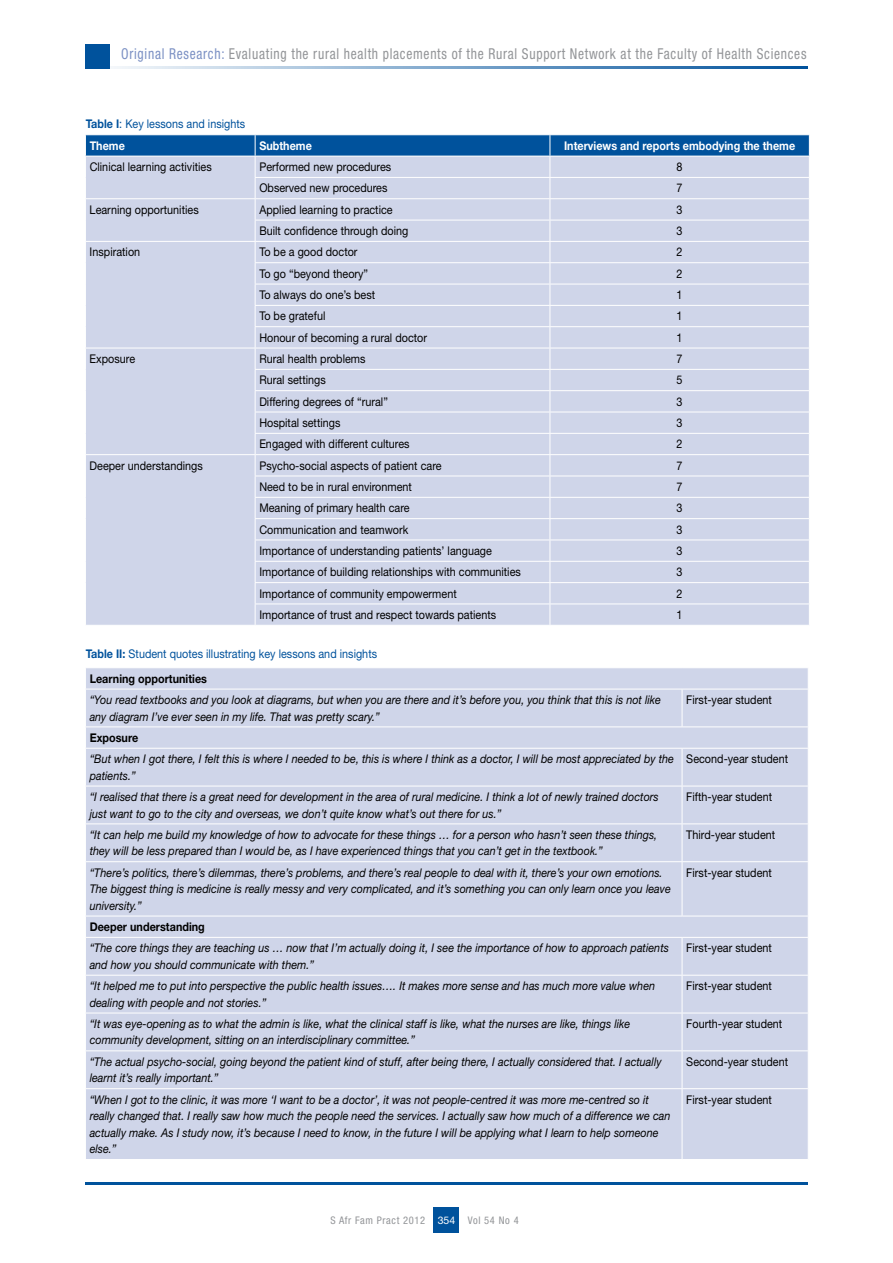
<style>
.page{position:relative;width:893px;height:1263px;background:#fff}
.page>*{position:absolute;margin:0;border:0;box-sizing:border-box;transform-origin:0 0}
.t1{font:condensed 15px "Helvetica Neue LT Std";letter-spacing:.055em;color:#939598;scale:.9 1}
.t2{font:italic 12px/16.5px "Helvetica Neue LT Std";color:#000;scale:.9 1}
.t3{font:12px "Helvetica Neue LT Std";color:#000;scale:.9 1}
.t4{font:12px/21.3px "Helvetica Neue LT Std";color:#00529c;scale:.9 1}
.t5{font:700 12px "Helvetica Neue LT Std";color:#fff;scale:.9 1}
.t6{font:700 12px "Helvetica Neue LT Std";color:#000;scale:.9 1}
.t7{font:condensed 10.5px "Helvetica Neue LT Std";letter-spacing:.06em;color:#939598}
.s1{color:#7c91c4}
.s2{font-weight:700}
.s3{font-weight:700;color:#fff}
.s4{font-weight:700;color:#000}
.s5{font-stretch:normal;color:#fff}
</style>
<div class="page">
<hr style="left:85px;top:66px;width:723px;height:2px;background:#00529c">
<div style="left:85px;top:44px;width:24px;height:24px;background:#00529c"></div>
<div style="left:434px;top:1208px;width:25px;height:25px;background:#00529c"></div>
<hr style="left:85px;top:1182px;width:723px;height:2px;background:#00529c">
<svg style="left:85px;top:134px;width:725px;height:491px;background:#c8d1e6"></svg>
<div style="left:86px;top:668px;width:722px;height:491px;background:#cfd5e9"></div>
<hr style="left:85px;top:689px;width:597px;height:1px;background:#fff">
<hr style="left:682px;top:689px;width:127px;height:1px;background:#fff">
<hr style="left:682px;top:689px;width:1px;height:37px;background:#fff">
<hr style="left:85px;top:726px;width:597px;height:1px;background:#fff">
<hr style="left:682px;top:726px;width:127px;height:1px;background:#fff">
<hr style="left:85px;top:748px;width:597px;height:1px;background:#fff">
<hr style="left:682px;top:748px;width:127px;height:1px;background:#fff">
<hr style="left:682px;top:749px;width:1px;height:37px;background:#fff">
<hr style="left:85px;top:786px;width:597px;height:1px;background:#fff">
<hr style="left:682px;top:786px;width:127px;height:1px;background:#fff">
<hr style="left:682px;top:786px;width:1px;height:37px;background:#fff">
<hr style="left:85px;top:823px;width:597px;height:1px;background:#fff">
<hr style="left:682px;top:823px;width:127px;height:1px;background:#fff">
<hr style="left:682px;top:824px;width:1px;height:37px;background:#fff">
<hr style="left:85px;top:861px;width:597px;height:1px;background:#fff">
<hr style="left:682px;top:861px;width:127px;height:1px;background:#fff">
<hr style="left:682px;top:862px;width:1px;height:54px;background:#fff">
<hr style="left:85px;top:916px;width:597px;height:1px;background:#fff">
<hr style="left:682px;top:916px;width:127px;height:1px;background:#fff">
<hr style="left:85px;top:937px;width:597px;height:1px;background:#fff">
<hr style="left:682px;top:937px;width:127px;height:1px;background:#fff">
<hr style="left:682px;top:938px;width:1px;height:37px;background:#fff">
<hr style="left:85px;top:975px;width:597px;height:1px;background:#fff">
<hr style="left:682px;top:975px;width:127px;height:1px;background:#fff">
<hr style="left:682px;top:975px;width:1px;height:38px;background:#fff">
<hr style="left:85px;top:1013px;width:597px;height:1px;background:#fff">
<hr style="left:682px;top:1013px;width:127px;height:1px;background:#fff">
<hr style="left:682px;top:1013px;width:1px;height:37px;background:#fff">
<hr style="left:85px;top:1050px;width:597px;height:1px;background:#fff">
<hr style="left:682px;top:1050px;width:127px;height:1px;background:#fff">
<hr style="left:682px;top:1051px;width:1px;height:37px;background:#fff">
<hr style="left:85px;top:1088px;width:597px;height:1px;background:#fff">
<hr style="left:682px;top:1088px;width:127px;height:1px;background:#fff">
<hr style="left:682px;top:1089px;width:1px;height:70px;background:#fff">
<p class="t1" style="left:121px;top:45px;width:763px"><span class="s1">Original Research:</span> Evaluating the rural health placements of the Rural Support Network at the Faculty of Health Sciences</p>
<p class="t4" style="left:90px;top:113px;width:174px;text-indent:-4px"><span class="s2">Table I</span>: Key lessons and insights<br><span class="s3">Theme</span></p>
<p class="t5" style="left:259px;top:138px;width:60px">Subtheme</p>
<p class="t5" style="left:564px;top:138px;width:258px">Interviews and reports embodying the theme</p>
<p class="t3" style="left:90px;top:160px;width:137px">Clinical learning activities</p>
<p class="t3" style="left:259px;top:160px;width:148px">Performed new procedures</p>
<p class="t3" style="left:677px;top:160px;width:8px">8</p>
<p class="t3" style="left:259px;top:181px;width:144px">Observed new procedures</p>
<p class="t3" style="left:677px;top:181px;width:8px">7</p>
<p class="t3" style="left:90px;top:202px;width:123px">Learning opportunities</p>
<p class="t3" style="left:259px;top:202px;width:150px">Applied learning to practice</p>
<p class="t3" style="left:677px;top:202px;width:8px">3</p>
<p class="t3" style="left:259px;top:224px;width:167px">Built confidence through doing</p>
<p class="t3" style="left:677px;top:224px;width:8px">3</p>
<p class="t3" style="left:90px;top:245px;width:58px">Inspiration</p>
<p class="t3" style="left:259px;top:245px;width:111px">To be a good doctor</p>
<p class="t3" style="left:677px;top:245px;width:8px">2</p>
<p class="t3" style="left:259px;top:266px;width:122px">To go “beyond theory”</p>
<p class="t3" style="left:677px;top:266px;width:8px">2</p>
<p class="t3" style="left:259px;top:288px;width:130px">To always do one’s best</p>
<p class="t3" style="left:677px;top:288px;width:8px">1</p>
<p class="t3" style="left:259px;top:309px;width:75px">To be grateful</p>
<p class="t3" style="left:677px;top:309px;width:8px">1</p>
<p class="t3" style="left:259px;top:330px;width:188px">Honour of becoming a rural doctor</p>
<p class="t3" style="left:677px;top:330px;width:8px">1</p>
<p class="t3" style="left:90px;top:352px;width:52px">Exposure</p>
<p class="t3" style="left:259px;top:352px;width:120px">Rural health problems</p>
<p class="t3" style="left:677px;top:352px;width:8px">7</p>
<p class="t3" style="left:259px;top:373px;width:75px">Rural settings</p>
<p class="t3" style="left:677px;top:373px;width:8px">5</p>
<p class="t3" style="left:259px;top:394px;width:144px">Differing degrees of “rural”</p>
<p class="t3" style="left:677px;top:394px;width:8px">3</p>
<p class="t3" style="left:259px;top:415px;width:92px">Hospital settings</p>
<p class="t3" style="left:677px;top:415px;width:8px">3</p>
<p class="t3" style="left:259px;top:437px;width:168px">Engaged with different cultures</p>
<p class="t3" style="left:677px;top:437px;width:8px">2</p>
<p class="t3" style="left:90px;top:458px;width:127px">Deeper understandings</p>
<p class="t3" style="left:259px;top:458px;width:204px">Psycho-social aspects of patient care</p>
<p class="t3" style="left:677px;top:458px;width:8px">7</p>
<p class="t3" style="left:259px;top:479px;width:171px">Need to be in rural environment</p>
<p class="t3" style="left:677px;top:479px;width:8px">7</p>
<p class="t3" style="left:259px;top:501px;width:168px">Meaning of primary health care</p>
<p class="t3" style="left:677px;top:501px;width:8px">3</p>
<p class="t3" style="left:259px;top:522px;width:167px">Communication and teamwork</p>
<p class="t3" style="left:677px;top:522px;width:8px">3</p>
<p class="t3" style="left:259px;top:543px;width:260px">Importance of understanding patients’ language</p>
<p class="t3" style="left:677px;top:543px;width:8px">3</p>
<p class="t3" style="left:259px;top:565px;width:292px">Importance of building relationships with communities</p>
<p class="t3" style="left:677px;top:565px;width:8px">3</p>
<p class="t3" style="left:259px;top:586px;width:221px">Importance of community empowerment</p>
<p class="t3" style="left:677px;top:586px;width:8px">2</p>
<p class="t3" style="left:259px;top:607px;width:265px">Importance of trust and respect towards patients</p>
<p class="t3" style="left:677px;top:607px;width:8px">1</p>
<p class="t4" style="left:90px;top:640px;width:321px;line-height:25.2px;text-indent:-4px"><span class="s2">Table II:</span> Student quotes illustrating key lessons and insights<br><span class="s4">Learning opportunities</span></p>
<p class="t2" style="left:90px;top:691px;width:636px">“You read textbooks and you look at diagrams, but when you are there and it’s before you, you think that this is not like any diagram I’ve ever seen in my life. That was pretty scary.”</p>
<p class="t3" style="left:686px;top:693px;width:97px">First-year student</p>
<p class="t6" style="left:90px;top:730px;width:55px">Exposure</p>
<p class="t2" style="left:90px;top:750px;width:651px">“But when I got there, I felt this is where I needed to be, this is where I think as a doctor, I will be most appreciated by the patients.”</p>
<p class="t3" style="left:686px;top:752px;width:115px">Second-year student</p>
<p class="t2" style="left:90px;top:788px;width:634px">“I realised that there is a great need for development in the area of rural medicine. I think a lot of newly trained doctors just want to go to the city and overseas, we don’t quite know what’s out there for us.”</p>
<p class="t3" style="left:686px;top:789px;width:97px">Fifth-year student</p>
<p class="t2" style="left:90px;top:826px;width:632px">“It can help me build my knowledge of how to advocate for these things … for a person who hasn’t seen these things, they will be less prepared than I would be, as I have experienced things that you can’t get in the textbook.”</p>
<p class="t3" style="left:686px;top:827px;width:100px">Third-year student</p>
<p class="t2" style="left:90px;top:864px;width:647px">“There’s politics, there’s dilemmas, there’s problems, and there’s real people to deal with it, there’s your own emotions.<br>The biggest thing is medicine is really messy and very complicated, and it’s something you can only learn once you leave university.”</p>
<p class="t3" style="left:686px;top:865px;width:97px">First-year student</p>
<p class="t6" style="left:90px;top:919px;width:130px">Deeper understanding</p>
<p class="t2" style="left:90px;top:939px;width:645px">“The core things they are teaching us … now that I’m actually doing it, I see the importance of how to approach patients and how you should communicate with them.”</p>
<p class="t3" style="left:686px;top:941px;width:97px">First-year student</p>
<p class="t2" style="left:90px;top:977px;width:630px">“It helped me to put into perspective the public health issues…. It makes more sense and has much more value when dealing with people and not stories.”</p>
<p class="t3" style="left:686px;top:979px;width:97px">First-year student</p>
<p class="t2" style="left:90px;top:1015px;width:602px">“It was eye-opening as to what the admin is like, what the clinical staff is like, what the nurses are like, things like community development, sitting on an interdisciplinary committee.”</p>
<p class="t3" style="left:686px;top:1016px;width:108px">Fourth-year student</p>
<p class="t2" style="left:90px;top:1053px;width:637px">“The actual psycho-social, going beyond the patient kind of stuff, after being there, I actually considered that. I actually learnt it’s really important.”</p>
<p class="t3" style="left:686px;top:1054px;width:115px">Second-year student</p>
<p class="t2" style="left:90px;top:1091px;width:647px">“When I got to the clinic, it was more ‘I want to be a doctor’, it was not people-centred it was more me-centred so it really changed that. I really saw how much the people need the services. I actually saw how much of a difference we can actually make. As I study now, it’s because I need to know, in the future I will be applying what I learn to help someone else.”</p>
<p class="t3" style="left:686px;top:1092px;width:97px">First-year student</p>
<p class="t7" style="left:330px;top:1214px;width:190px">S Afr Fam Pract 2012 <span class="s5">354</span> Vol 54 No 4</p>
</div>
